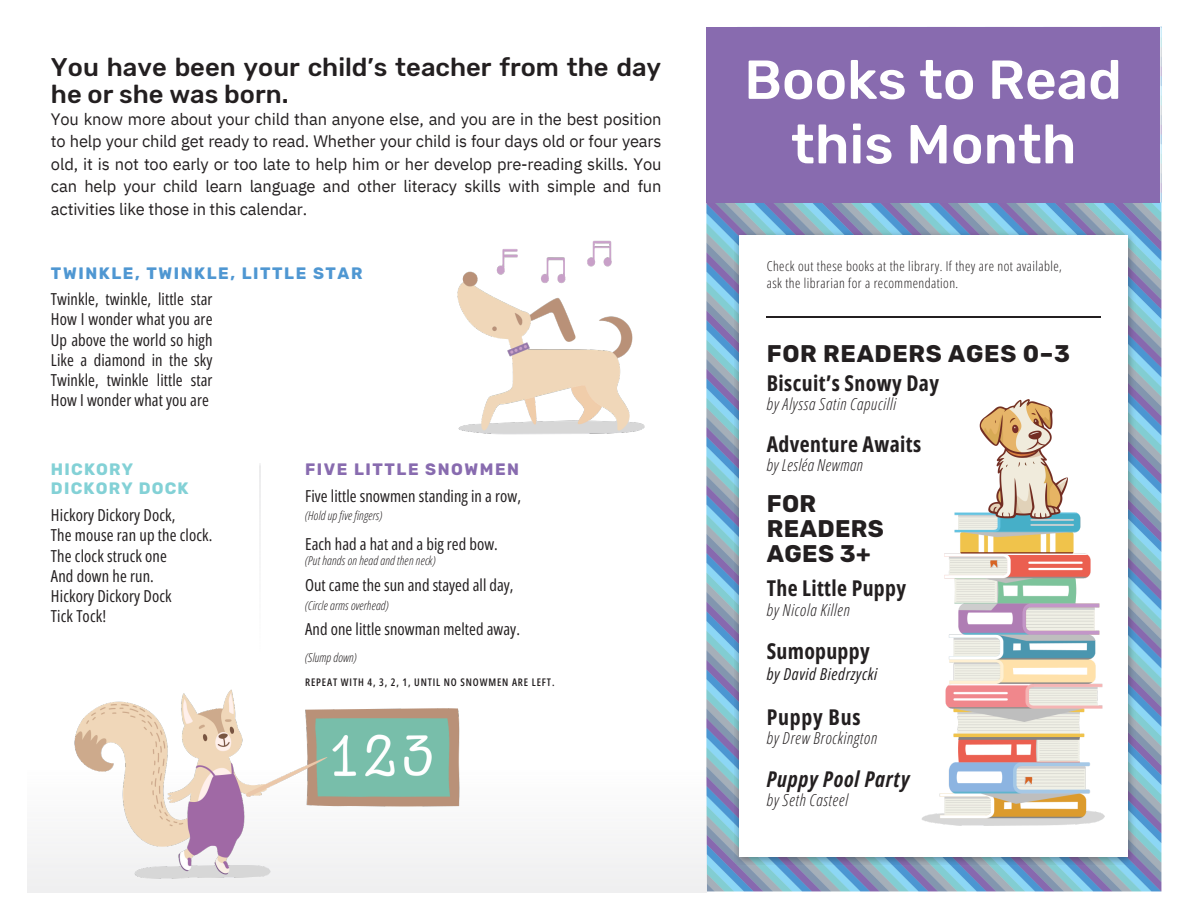
<style>
.page{position:relative;width:1188px;height:918px;background:#fff}
.page>*{position:absolute;margin:0;border:0;box-sizing:border-box;transform-origin:0 0}
.t1{font:500 54.75px "Rubik";color:#fff}
.t2{font:500 25.5px/27px "Rubik";color:#231f20}
.t3{font:700 24px/24.8px "Rubik";letter-spacing:.02em;color:#231f20}
.t4{font:700 21.75px "Open Sans Condensed";letter-spacing:.02em;color:#231f20}
.t5{font:italic 700 21.75px "Open Sans Condensed";letter-spacing:.04em;color:#231f20}
.t6{font:700 21.75px "Open Sans Condensed";letter-spacing:.04em;color:#231f20}
.t7{font:16.5px/20.2px "Open Sans Condensed";letter-spacing:.005em;color:#231f20;text-align:justify}
.t8{font:16.5px/22.5px "IBM Plex Sans";letter-spacing:-.01em;color:#231f20;text-align:justify}
.t9{font:italic 300 16.5px "Open Sans Condensed";letter-spacing:.035em;color:#231f20}
.t10{font:700 16.5px "Rubik";letter-spacing:.095em;color:#4f97d2}
.t11{font:700 16.5px/19.2px "Rubik";letter-spacing:.075em;color:#83d1d6}
.t12{font:italic 16.5px "Open Sans Condensed";letter-spacing:.04em;color:#231f20}
.t13{font:700 16.5px "Rubik";letter-spacing:.095em;color:#886baf}
.t14{font:300 13.5px/16.8px "Open Sans Condensed";letter-spacing:.035em;color:#231f20}
.t15{font:italic 300 12.3px "Open Sans Condensed";letter-spacing:.005em;color:#231f20}
.t16{font:600 10.5px "Open Sans Condensed";letter-spacing:.08em;color:#231f20}
</style>
<div class="page">
<img style="left:27px;top:26px;width:1135px;height:867px">
<img style="left:735px;top:231px;width:400px;height:633px">
<div style="left:740px;top:235px;width:388px;height:621px;background:#fff"></div>
<hr style="left:767px;top:317px;width:334px;height:1px;background:#231f20">
<div style="left:27px;top:766px;width:679px;height:126px;background:#f6f6f6"></div>
<div style="left:706px;top:27px;width:454px;height:175px;background:#886baf"></div>
<img style="left:260px;top:464px;width:1px;height:190px">
<img style="left:68px;top:682px;width:399px;height:204px">
<img style="left:450px;top:233px;width:202px;height:208px">
<img style="left:922px;top:512px;width:183px;height:314px">
<img style="left:979px;top:399px;width:88px;height:119px">
<h5 class="t2" style="left:51px;top:54px;width:612px">You have been your child’s teacher from the day he or she was born.</h5>
<h5 class="t8" style="left:51px;top:107px;width:612px">You know more about your child than anyone else, and you are in the best position to help your child get ready to read. Whether your child is four days old or four years old, it is not too early or too late to help him or her develop pre-reading skills. You can help your child learn language and other literacy skills with simple and fun activities like those in this calendar.</h5>
<p class="t10" style="left:51px;top:263px;width:313px">TWINKLE, TWINKLE, LITTLE STAR</p>
<p class="t7" style="left:51px;top:288px;width:163px">Twinkle, twinkle, little star How I wonder what you are Up above the world so high Like a diamond in the sky Twinkle, twinkle little star How I wonder what you are</p>
<h3 class="t11" style="left:51px;top:459px;width:139px">HICKORY<br>DICKORY DOCK</h3>
<h2 class="t7" style="left:51px;top:505px;width:163px;text-align:left">Hickory Dickory Dock,<br>The mouse ran up the clock.<br>The clock struck one<br>And down he run.<br>Hickory Dickory Dock<br>Tick Tock!</h2>
<p class="t13" style="left:305px;top:460px;width:215px">FIVE LITTLE SNOWMEN</p>
<h5 class="t7" style="left:305px;top:485px;width:217px">Five little snowmen standing in a row,</h5>
<h5 class="t15" style="left:305px;top:506px;width:79px">(Hold up five fingers)</h5>
<h3 class="t7" style="left:305px;top:533px;width:194px">Each had a hat and a big red bow.</h3>
<h3 class="t15" style="left:305px;top:552px;width:132px">(Put hands on head and then neck)</h3>
<h3 class="t7" style="left:305px;top:575px;width:210px">Out came the sun and stayed all day,</h3>
<h3 class="t15" style="left:305px;top:597px;width:85px">(Circle arms overhead)</h3>
<h3 class="t7" style="left:305px;top:619px;width:216px">And one little snowman melted away.</h3>
<h3 class="t15" style="left:305px;top:649px;width:53px">(Slump down)</h3>
<h4 class="t16" style="left:305px;top:675px;width:251px">REPEAT WITH 4, 3, 2, 1, UNTIL NO SNOWMEN ARE LEFT.</h4>
<h1 class="t1" style="left:744px;top:48px;width:379px">Books to Read</h1>
<h1 class="t1" style="left:791px;top:112px;width:287px">this Month</h1>
<p class="t14" style="left:767px;top:258px;width:297px">Check out these books at the library. If they are not available, ask the librarian for a recommendation.</p>
<h5 class="t3" style="left:767px;top:341px;width:305px">FOR READERS AGES 0–3</h5>
<h5 class="t4" style="left:767px;top:368px;width:174px">Biscuit’s Snowy Day</h5>
<h5 class="t9" style="left:767px;top:392px;width:131px">by Alyssa Satin Capucilli</h5>
<h3 class="t4" style="left:767px;top:428px;width:156px">Adventure Awaits</h3>
<h3 class="t9" style="left:767px;top:453px;width:98px">by Lesléa Newman</h3>
<h5 class="t3" style="left:767px;top:492px;width:119px">FOR<br>READERS<br>AGES 3+</h5>
<p class="t4" style="left:767px;top:573px;width:141px">The Little Puppy</p>
<p class="t9" style="left:767px;top:598px;width:85px">by Nicola Killen</p>
<h4 class="t4" style="left:767px;top:636px;width:104px">Sumopuppy</h4>
<h4 class="t12" style="left:767px;top:663px;width:112px">by David Biedrzycki</h4>
<h5 class="t6" style="left:767px;top:702px;width:95px">Puppy Bus</h5>
<h5 class="t9" style="left:767px;top:727px;width:112px">by Drew Brockington</h5>
<h6 class="t5" style="left:767px;top:764px;width:144px">Puppy Pool Party</h6>
<h6 class="t9" style="left:767px;top:789px;width:83px">by Seth Casteel</h6>
</div>
